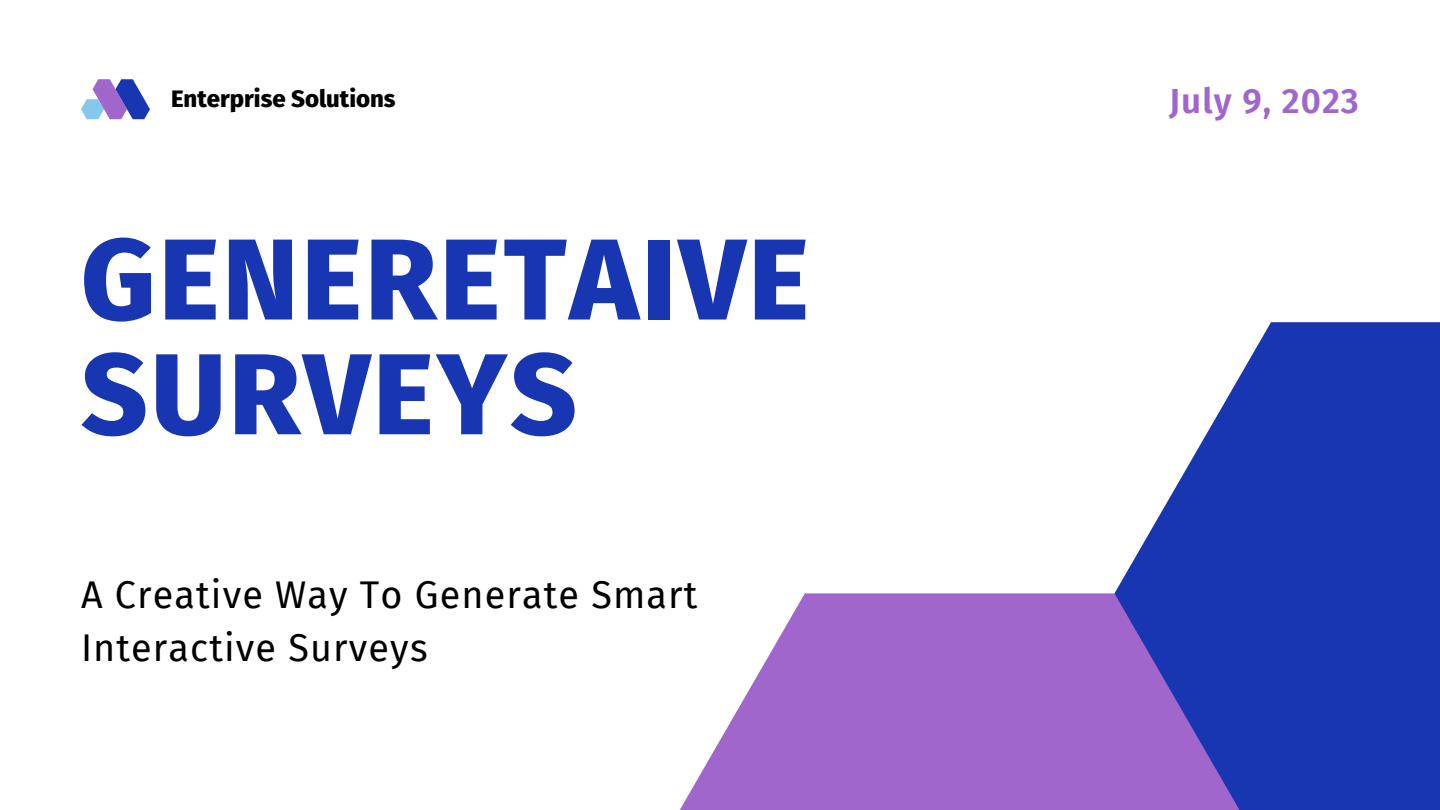
<style>
.page{position:relative;width:1440px;height:810px;background:#fff}
.page>*{position:absolute;margin:0;border:0;box-sizing:border-box;transform-origin:0 0}
.t1{font:800 115px/114.8px "Fira Sans";letter-spacing:.03em;color:#1836b2}
.t2{font:37.7px/52.5px "Fira Sans";letter-spacing:.03em;color:#000}
.t3{font:600 35px "Fira Sans";letter-spacing:.03em;color:#a066cb}
.t4{font:800 24px "Fira Sans";color:#000}
</style>
<div class="page">
<svg style="left:680px;top:593px;width:434px;height:217px;background:#ad7cd2"></svg>
<svg style="left:1114px;top:322px;width:326px;height:488px;background:#4255be"></svg>
<svg style="left:81px;top:80px;width:69px;height:39px"></svg>
<p class="t4" style="left:171px;top:84px;width:226px">Enterprise Solutions</p>
<p class="t3" style="left:1169px;top:80px;width:191px">July 9, 2023</p>
<p class="t1" style="left:81px;top:224px;width:729px">GENERETAIVE<br>SURVEYS</p>
<p class="t2" style="left:81px;top:569px;width:618px">A Creative Way To Generate Smart<br>Interactive Surveys</p>
</div>
